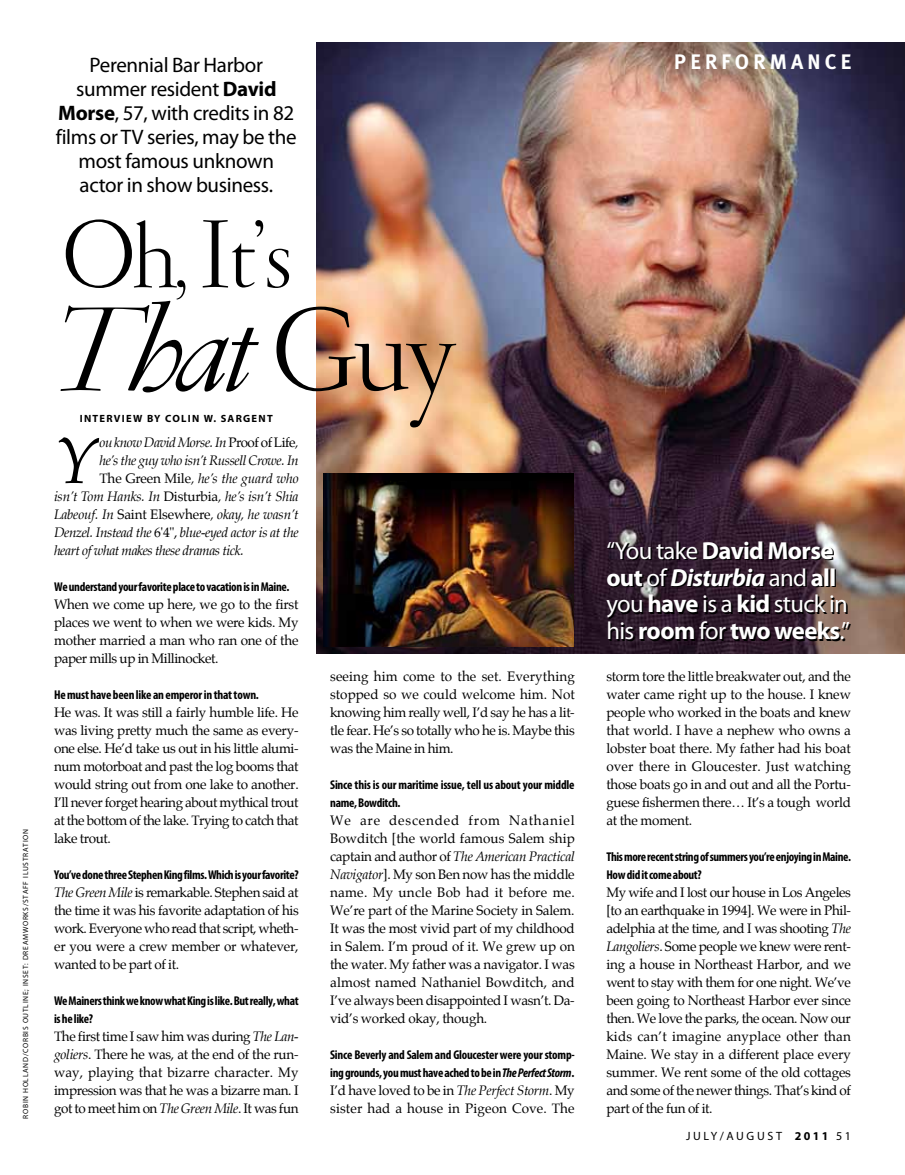
<style>
.page{position:relative;width:905px;height:1175px;background:#fff}
.page>*{position:absolute;margin:0;border:0;box-sizing:border-box;transform-origin:0 0}
.t1{font:italic 300 120.75px "Garamond";color:#000;scale:1.11 1}
.t2{font:300 98.1px "Garamond";color:#000}
.t3{font:italic 65.4px "Palatino";color:#000}
.t4{font:700 24.75px/26.7px "Myriad Pro";letter-spacing:-.025em;color:#fff}
.t5{font:21px/24px "Myriad Pro";letter-spacing:-.015em;color:#000;text-align:center}
.t6{font:700 21px "Meta";letter-spacing:.2em;color:#fff}
.t7{font:13.5px/18px "Palatino";letter-spacing:-.03em;color:#000;text-align:justify}
.t8{font:italic 13.5px "Palatino";letter-spacing:-.03em;color:#000}
.t9{font:13.5px/18px "Palatino";letter-spacing:.01em;color:#000}
.t10{font:italic 13.5px "Palatino";letter-spacing:-.01em;color:#000}
.t11{font:700 condensed 12.75px/18px "Myriad Pro";letter-spacing:-.025em;color:#000}
.t12{font:12px "Myriad Pro";letter-spacing:.22em;color:#000}
.t13{font:700 10.5px "Myriad Pro";letter-spacing:.12em;color:#000}
.t14{font:7.5px "Myriad Pro";letter-spacing:.095em;color:#000}
.s1{font-weight:700}
.s2{font-style:normal}
.s3{font-style:italic}
.s4{font-weight:400}
</style>
<div class="page">
<img style="left:317px;top:43px;width:587px;height:610px">
<img style="left:323px;top:473px;width:250px;height:173px">
<p class="t14" style="left:21px;top:1118px;width:291px;rotate:-90deg">Robin Holland/CORBIS OUTLINE; inset: dreamworks/staff ilustration</p>
<h3 class="t5" style="left:56px;top:52px;width:242px">Perennial Bar Harbor summer resident <span class="s1">David<br>Morse</span>, 57, with credits in 82 films or TV series, may be the most famous unknown actor in show business.</h3>
<h2 class="t2" style="left:63px;top:204px;width:231px">Oh, It’s</h2>
<h1 class="t1" style="left:54px;top:288px;width:363px">That<span class="s2">Guy</span></h1>
<p class="t13" style="left:80px;top:411px;width:194px">interview by Colin W. Sargent</p>
<h3 class="t3" style="left:54px;top:409px;width:45px">Y</h3>
<p class="t8" style="left:99px;top:432px;width:201px">ou know David Morse. In <span class="s2">Proof of Life</span>,</p>
<p class="t8" style="left:99px;top:450px;width:200px">he’s the guy who isn’t Russell Crowe. In</p>
<p class="t10" style="left:99px;top:468px;width:201px"><span class="s2">The Green Mile</span>, he’s the guard who</p>
<p class="t8" style="left:54px;top:486px;width:246px">isn’t Tom Hanks. In <span class="s2">Disturbia</span>, he’s isn’t Shia</p>
<p class="t10" style="left:54px;top:504px;width:246px">Labeouf. In <span class="s2">Saint Elsewhere</span>, okay, he wasn’t</p>
<p class="t8" style="left:54px;top:522px;width:246px">Denzel. Instead the <span class="s2">6'4",</span> blue-eyed actor is at the</p>
<p class="t8" style="left:54px;top:540px;width:191px">heart of what makes these dramas tick.</p>
<p class="t11" style="left:54px;top:577px;width:237px">We understand your favorite place to vacation is in Maine.</p>
<p class="t7" style="left:54px;top:595px;width:246px">When we come up here, we go to the first places we went to when we were kids. My mother married a man who ran one of the paper mills up in Millinocket.</p>
<p class="t11" style="left:54px;top:685px;width:206px">He must have been like an emperor in that town.</p>
<p class="t7" style="left:54px;top:703px;width:246px">He was. It was still a fairly humble life. He was living pretty much the same as every&shy;one else. He’d take us out in his little alumi&shy;num motorboat and past the log booms that would string out from one lake to another.<br>I’ll never forget hearing about mythical trout at the bottom of the lake. Trying to catch that lake trout.</p>
<p class="t11" style="left:54px;top:865px;width:246px">You’ve done three Stephen King films. Which is your favorite?</p>
<p class="t7" style="left:54px;top:883px;width:246px"><span class="s3">The Green Mile</span> is remarkable. Stephen said at the time it was his favorite adaptation of his work. Everyone who read that script, wheth&shy;er you were a crew member or whatever, wanted to be part of it.</p>
<p class="t11" style="left:54px;top:991px;width:246px">We Mainers think we know what King is like. But really, what is he like?</p>
<p class="t7" style="left:54px;top:1027px;width:246px">The first time I saw him was during <span class="s3">The Lan&shy;goliers</span>. There he was, at the end of the run&shy;way, playing that bizarre character. My impression was that he was a bizarre man. I got to meet him on <span class="s3">The Green Mile</span>. It was fun</p>
<p class="t7" style="left:330px;top:667px;width:246px">seeing him come to the set. Everything stopped so we could welcome him. Not knowing him really well, I’d say he has a lit&shy;tle fear. He’s so totally who he is. Maybe this was the Maine in him.</p>
<p class="t11" style="left:330px;top:775px;width:246px">Since this is our maritime issue, tell us about your middle name, Bowditch.</p>
<p class="t7" style="left:330px;top:811px;width:246px">We are descended from Nathaniel Bowditch [the world famous Salem ship captain and author of <span class="s3">The American Practical Navigator</span>]. My son Ben now has the middle name. My uncle Bob had it before me.<br>We’re part of the Marine Society in Salem.<br>It was the most vivid part of my childhood in Salem. I’m proud of it. We grew up on the water. My father was a navigator. I was almost named Nathaniel Bowditch, and I’ve always been disappointed I wasn’t. Da&shy;vid’s worked okay, though.</p>
<p class="t11" style="left:330px;top:1045px;width:246px">Since Beverly and Salem and Gloucester were your stomp&shy;ing grounds, you must have ached to be in <span class="s3">The Perfect Storm</span>.</p>
<p class="t9" style="left:330px;top:1081px;width:246px">I’d have loved to be in <span class="s3">The Perfect Storm</span>. My sister had a house in Pigeon Cove. The</p>
<h3 class="t6" style="left:674px;top:50px;width:178px">PERFORMANCE</h3>
<h3 class="t4" style="left:606px;top:536px;width:245px"><span class="s4">“You take</span> David Morse out <span class="s4">of</span> <span class="s3">Disturbia</span> <span class="s4">and</span> all <span class="s4">you</span> have <span class="s4">is a</span> kid <span class="s4">stuck in his</span> room <span class="s4">for</span> two weeks<span class="s4">.”</span></h3>
<p class="t7" style="left:606px;top:667px;width:246px">storm tore the little breakwater out, and the water came right up to the house. I knew people who worked in the boats and knew that world. I have a nephew who owns a lobster boat there. My father had his boat over there in Gloucester. Just watching those boats go in and out and all the Portu&shy;guese fishermen there… It’s a tough world at the moment.</p>
<p class="t11" style="left:606px;top:847px;width:246px">This more recent string of summers you’re enjoying in Maine.<br>How did it come about?</p>
<p class="t7" style="left:606px;top:883px;width:246px">My wife and I lost our house in Los Angeles [to an earthquake in 1994]. We were in Phil&shy;adelphia at the time, and I was shooting <span class="s3">The Langoliers</span>. Some people we knew were rent&shy;ing a house in Northeast Harbor, and we went to stay with them for one night. We’ve been going to Northeast Harbor ever since then. We love the parks, the ocean. Now our kids can’t imagine anyplace other than Maine. We stay in a different place every summer. We rent some of the old cottages and some of the newer things. That’s kind of part of the fun of it.</p>
<p class="t12" style="left:686px;top:1129px;width:166px">July/august <span class="s1">2011</span> 51</p>
</div>
